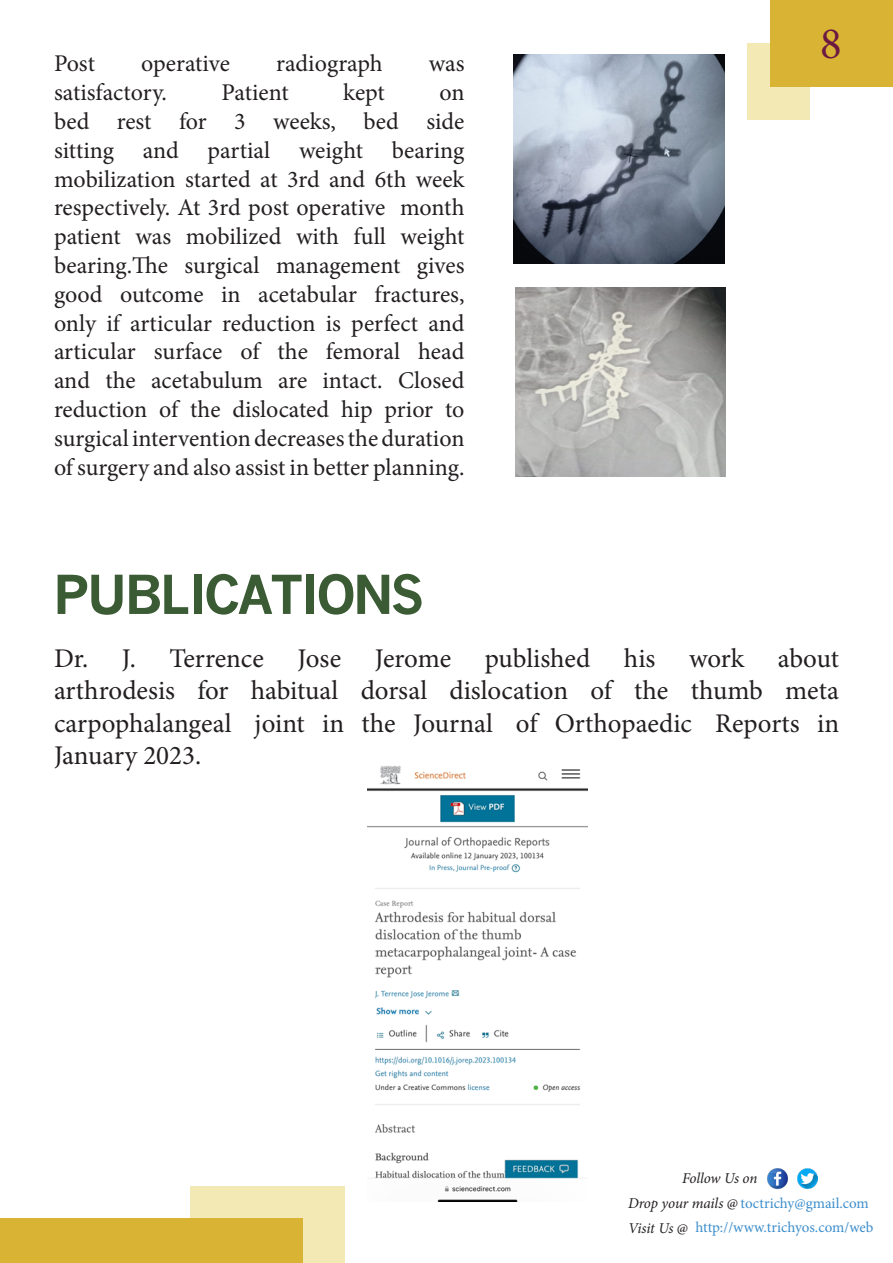
<style>
.page{position:relative;width:893px;height:1263px;background:#fff}
.page>*{position:absolute;margin:0;border:0;box-sizing:border-box;transform-origin:0 0}
.t1{font:700 52.5px "M News Gothic";letter-spacing:-.05em;color:#3a5b34}
.t2{font:45px "Minion Pro";color:#6c1942}
.t3{font:27px "Minion Pro";color:#231f20}
.t4{font:24px/28.8px "Minion Pro";color:#231f20;text-align:right}
.t5{font:15px "Minion Pro";color:#3c8ecc}
.t6{font:italic 15px "Minion Pro";letter-spacing:-.01em;color:#231f20}
.s1{font-style:italic;color:#231f20}
</style>
<div class="page">
<div style="left:748px;top:43px;width:62px;height:77px;background:#f2e9b4"></div>
<div style="left:770px;top:0;width:123px;height:86px;background:#d9b434"></div>
<div style="left:191px;top:1187px;width:154px;height:76px;background:#f2e9b4"></div>
<div style="left:0;top:1218px;width:302px;height:45px;background:#d9b434"></div>
<img style="left:514px;top:54px;width:210px;height:209px">
<img style="left:515px;top:288px;width:210px;height:188px">
<img style="left:368px;top:766px;width:219px;height:435px">
<img style="left:767px;top:1168px;width:21px;height:22px">
<img style="left:797px;top:1169px;width:20px;height:20px">
<p class="t4" style="left:54px;top:50px;width:42px">Post</p>
<p class="t4" style="left:141px;top:50px;width:90px">operative</p>
<p class="t4" style="left:276px;top:50px;width:108px">radiograph</p>
<p class="t4" style="left:429px;top:50px;width:37px">was</p>
<p class="t4" style="left:54px;top:78px;width:115px">satisfactory.</p>
<p class="t4" style="left:222px;top:78px;width:69px">Patient</p>
<p class="t4" style="left:343px;top:78px;width:43px">kept</p>
<p class="t4" style="left:54px;top:78px;width:412px">on<br>bed rest for 3 weeks, bed side</p>
<p class="t4" style="left:54px;top:136px;width:412px">sitting and partial weight bearing</p>
<p class="t4" style="left:54px;top:165px;width:412px">mobilization started at 3rd and 6th week</p>
<p class="t4" style="left:54px;top:194px;width:412px">respectively. At 3rd post operative month</p>
<p class="t4" style="left:54px;top:222px;width:412px">patient was mobilized with full weight</p>
<p class="t4" style="left:54px;top:251px;width:412px;text-align:justify">bearing.The surgical management gives good outcome in acetabular fractures, only if articular reduction is perfect and articular surface of the femoral head and the acetabulum are intact. Closed</p>
<p class="t4" style="left:54px;top:395px;width:412px">reduction of the dislocated hip prior to</p>
<p class="t4" style="left:54px;top:424px;width:412px;text-align:left">surgical intervention decreases the duration of surgery and also assist in better planning.</p>
<h2 class="t2" style="left:820px;top:14px;width:23px">8</h2>
<p class="t1" style="left:53px;top:563px;width:372px">PUBLICATIONS</p>
<p class="t3" style="left:54px;top:640px;width:786px">Dr. J. Terrence Jose Jerome published his work about</p>
<p class="t3" style="left:54px;top:672px;width:786px">arthrodesis for habitual dorsal dislocation of the thumb meta</p>
<p class="t3" style="left:54px;top:705px;width:787px">carpophalangeal joint in the Journal of Orthopaedic Reports in</p>
<p class="t3" style="left:54px;top:737px;width:149px">January 2023.</p>
<p class="t6" style="left:682px;top:1168px;width:77px">Follow Us on</p>
<p class="t5" style="left:628px;top:1193px;width:242px"><span class="s1">Drop your mails @</span> toctrichy@gmail.com</p>
<p class="t6" style="left:628px;top:1218px;width:61px">Visit Us @</p>
<p class="t5" style="left:695px;top:1217px;width:180px">http://www.trichyos.com/web</p>
</div>
